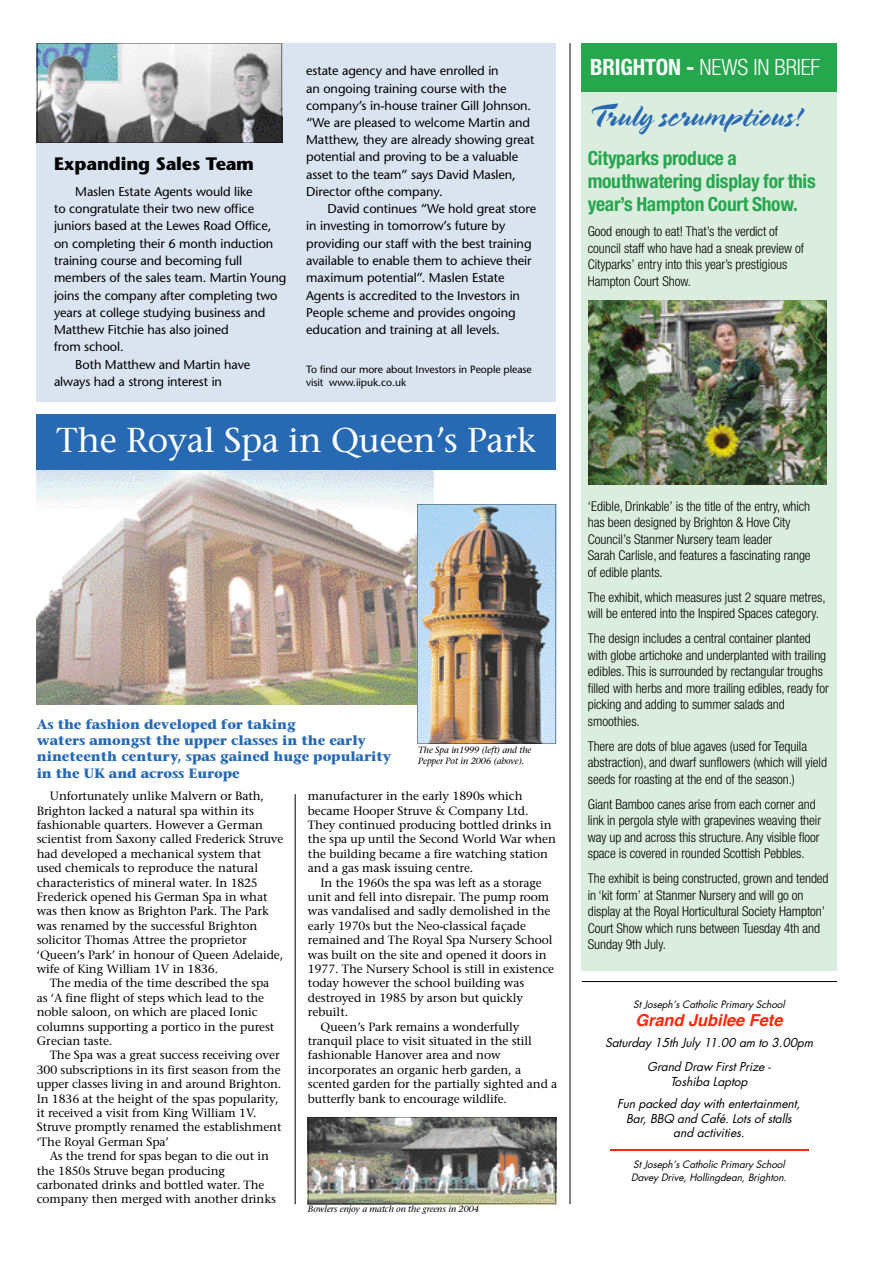
<style>
.page{position:relative;width:893px;height:1263px;background:#fff}
.page>*{position:absolute;margin:0;border:0;box-sizing:border-box;transform-origin:0 0}
.t1{font:34.5px "Stone Serif";letter-spacing:-.01em;color:#fff}
.t2{font:33px "Spring";letter-spacing:.005em;color:#2769b3}
.t3{font:300 condensed 22.5px "Helvetica Neue";letter-spacing:-.005em;color:#fff}
.t4{font:700 condensed 19.5px/23.4px "Helvetica Neue";letter-spacing:-.02em;color:#26a74e}
.t5{font:700 18px "Stone Sans";letter-spacing:-.005em;color:#000}
.t6{font:italic 700 16.5px "Helvetica";color:#ff280d}
.t7{font:300 condensed 13.5px/16.5px "Helvetica Neue";letter-spacing:-.005em;color:#000}
.t8{font:700 13.5px/16.2px "Stone Serif";letter-spacing:-.005em;color:#2769b3}
.t9{font:12.75px/17.2px "Stone Sans";letter-spacing:-.005em;color:#000}
.t10{font:12px/14.4px "Stone Serif";letter-spacing:-.005em;color:#000}
.t11{font:italic 12px/23.7px "Futura";letter-spacing:-.005em;color:#000;text-align:center}
.t12{font:10.5px/12.6px "Stone Sans";letter-spacing:-.01em;color:#000}
.t13{font:italic 9.9px/12.9px "Futura";letter-spacing:-.005em;color:#000}
.t14{font:italic 9px/10.8px "Stone Serif";letter-spacing:-.01em;color:#000}
.s1{font-weight:700}
</style>
<div class="page">
<div style="left:581px;top:73px;width:255px;height:898px;background:#dbeddf"></div>
<div style="left:581px;top:43px;width:255px;height:48px;background:#26a74e"></div>
<hr style="left:569px;top:43px;width:1px;height:1161px;background:#000">
<div style="left:37px;top:43px;width:518px;height:359px;background:#dae3f0"></div>
<img style="left:588px;top:300px;width:238px;height:184px">
<hr style="left:609px;top:1149px;width:199px;height:2px;background:#ff280d">
<svg style="left:37px;top:43px;width:245px;height:100px"></svg>
<img style="left:36px;top:460px;width:398px;height:245px">
<div style="left:37px;top:414px;width:518px;height:56px;background:#2769b3"></div>
<img style="left:417px;top:504px;width:138px;height:240px">
<img style="left:308px;top:1117px;width:247px;height:87px">
<hr style="left:295px;top:794px;width:1px;height:410px;background:#000">
<hr style="left:581px;top:981px;width:256px;height:1px;background:#000">
<h3 class="t5" style="left:54px;top:153px;width:201px">Expanding Sales Team</h3>
<p class="t9" style="left:75px;top:183px;width:179px">Maslen Estate Agents would like</p>
<p class="t9" style="left:54px;top:200px;width:202px">to congratulate their two new office</p>
<p class="t9" style="left:54px;top:217px;width:219px">juniors based at the Lewes Road Office,</p>
<p class="t9" style="left:54px;top:235px;width:221px">on completing their 6 month induction</p>
<p class="t9" style="left:54px;top:252px;width:190px">training course and becoming full</p>
<p class="t9" style="left:54px;top:269px;width:234px">members of the sales team. Martin Young</p>
<p class="t9" style="left:54px;top:286px;width:225px">joins the company after completing two</p>
<p class="t9" style="left:54px;top:304px;width:213px">years at college studying business and</p>
<p class="t9" style="left:54px;top:321px;width:176px">Matthew Fitchie has also joined</p>
<p class="t9" style="left:54px;top:338px;width:71px">from school.</p>
<p class="t9" style="left:75px;top:356px;width:177px">Both Matthew and Martin have</p>
<p class="t9" style="left:54px;top:373px;width:169px">always had a strong interest in</p>
<p class="t9" style="left:306px;top:62px;width:230px">estate agency and have enrolled in<br>an ongoing training course with the company’s in-house trainer Gill Johnson. “We are pleased to welcome Martin and Matthew, they are already showing great potential and proving to be a valuable asset to the team” says David Maslen, Director ofthe company.</p>
<p class="t9" style="left:306px;top:200px;width:231px;text-indent:21px">David continues “We hold great store in investing in tomorrow’s future by providing our staff with the best training available to enable them to achieve their maximum potential”. Maslen Estate Agents is accredited to the Investors in People scheme and provides ongoing education and training at all levels.</p>
<p class="t12" style="left:306px;top:363px;width:227px">To find our more about Investors in People please visit www.iipuk.co.uk</p>
<h1 class="t1" style="left:57px;top:419px;width:481px">The Royal Spa in Queen’s Park</h1>
<p class="t8" style="left:37px;top:716px;width:356px">As the fashion developed for taking<br>waters amongst the upper classes in the early nineteenth century, spas gained huge popularity in the UK and across Europe</p>
<p class="t14" style="left:418px;top:745px;width:115px">The Spa in1999 (left) and the<br>Pepper Pot in 2006 (above).</p>
<p class="t10" style="left:37px;top:789px;width:248px;text-indent:13px">Unfortunately unlike Malvern or Bath, Brighton lacked a natural spa within its fashionable quarters. However a German scientist from Saxony called Frederick Struve had developed a mechanical system that used chemicals to reproduce the natural characteristics of mineral water. In 1825<br>Frederick opened his German Spa in what was then know as Brighton Park. The Park was renamed by the successful Brighton solicitor Thomas Attree the proprietor ‘Queen’s Park’ in honour of Queen Adelaide, wife of King William 1V in 1836.</p>
<p class="t10" style="left:37px;top:976px;width:239px;text-indent:13px">The media of the time described the spa as ‘A fine flight of steps which lead to the noble saloon, on which are placed Ionic columns supporting a portico in the purest Grecian taste.</p>
<p class="t10" style="left:37px;top:1048px;width:246px;text-indent:13px">The Spa was a great success receiving over 300 subscriptions in its first season from the upper classes living in and around Brighton.<br>In 1836 at the height of the spas popularity, it received a visit from King William 1V.<br>Struve promptly renamed the establishment ‘The Royal German Spa’</p>
<p class="t10" style="left:37px;top:1149px;width:241px;text-indent:13px">As the trend for spas began to die out in the 1850s Struve began producing carbonated drinks and bottled water. The company then merged with another drinks</p>
<p class="t10" style="left:308px;top:789px;width:249px">manufacturer in the early 1890s which became Hooper Struve &amp; Company Ltd.<br>They continued producing bottled drinks in the spa up until the Second World War when the building became a fire watching station and a gas mask issuing centre.</p>
<p class="t10" style="left:320px;top:875px;width:223px">In the 1960s the spa was left as a storage</p>
<p class="t10" style="left:308px;top:890px;width:243px">unit and fell into disrepair. The pump room</p>
<p class="t10" style="left:308px;top:904px;width:244px">was vandalised and sadly demolished in the</p>
<p class="t10" style="left:308px;top:918px;width:219px">early 1970s but the Neo-classical façade</p>
<p class="t10" style="left:308px;top:933px;width:246px">remained and The Royal Spa Nursery School</p>
<p class="t10" style="left:308px;top:947px;width:240px">was built on the site and opened it doors in</p>
<p class="t10" style="left:308px;top:962px;width:247px">1977. The Nursery School is still in existence</p>
<p class="t10" style="left:308px;top:976px;width:218px">today however the school building was</p>
<p class="t10" style="left:308px;top:990px;width:217px">destroyed in 1985 by arson but quickly</p>
<p class="t10" style="left:308px;top:1005px;width:42px">rebuilt.</p>
<p class="t10" style="left:320px;top:1019px;width:200px">Queen’s Park remains a wonderfully</p>
<p class="t10" style="left:308px;top:1034px;width:225px">tranquil place to visit situated in the still</p>
<p class="t10" style="left:308px;top:1048px;width:194px">fashionable Hanover area and now</p>
<p class="t10" style="left:308px;top:1062px;width:215px">incorporates an organic herb garden, a</p>
<p class="t10" style="left:308px;top:1077px;width:251px">scented garden for the partially sighted and a</p>
<p class="t10" style="left:308px;top:1091px;width:200px">butterfly bank to encourage wildlife.</p>
<p class="t14" style="left:308px;top:1204px;width:173px">Bowlers enjoy a match on the greens in 2004</p>
<h3 class="t3" style="left:590px;top:54px;width:232px"><span class="s1">BRIGHTON -</span> NEWS IN BRIEF</h3>
<h2 class="t2" style="left:588px;top:96px;width:216px">Truly scrumptious!</h2>
<h3 class="t4" style="left:588px;top:146px;width:229px">Cityparks produce a mouthwatering display for this year’s Hampton Court Show.</h3>
<p class="t7" style="left:588px;top:223px;width:218px">Good enough to eat! That’s the verdict of council staff who have had a sneak preview of Cityparks’ entry into this year’s prestigious Hampton Court Show.</p>
<p class="t7" style="left:588px;top:498px;width:224px">‘Edible, Drinkable’ is the title of the entry, which has been designed by Brighton &amp; Hove City Council’s Stanmer Nursery team leader<br>Sarah Carlisle, and features a fascinating range of edible plants.</p>
<p class="t7" style="left:588px;top:589px;width:239px">The exhibit, which measures just 2 square metres, will be entered into the Inspired Spaces category.</p>
<p class="t7" style="left:588px;top:630px;width:242px">The design includes a central container planted with globe artichoke and underplanted with trailing edibles. This is surrounded by rectangular troughs filled with herbs and more trailing edibles, ready for picking and adding to summer salads and smoothies.</p>
<p class="t7" style="left:588px;top:737px;width:241px">There are dots of blue agaves (used for Tequila abstraction), and dwarf sunflowers (which will yield seeds for roasting at the end of the season.)</p>
<p class="t7" style="left:588px;top:796px;width:235px">Giant Bamboo canes arise from each corner and link in pergola style with grapevines weaving their way up and across this structure. Any visible floor space is covered in rounded Scottish Pebbles.</p>
<p class="t7" style="left:588px;top:870px;width:242px">The exhibit is being constructed, grown and tended in ‘kit form’ at Stanmer Nursery and will go on display at the Royal Horticultural Society Hampton’ Court Show which runs between Tuesday 4th and Sunday 9th July.</p>
<p class="t13" style="left:633px;top:997px;width:153px">St Joseph’s Catholic Primary School</p>
<h3 class="t6" style="left:635px;top:1013px;width:151px">Grand Jubilee Fete</h3>
<p class="t11" style="left:605px;top:1030px;width:209px">Saturday 15th July 11.00 am to 3.00pm<br>Grand Draw First Prize -</p>
<p class="t11" style="left:617px;top:1070px;width:185px;line-height:22.4px">Toshiba Laptop<br>Fun packed day with entertainment,</p>
<p class="t11" style="left:626px;top:1111px;width:167px;line-height:14.4px">Bar, BBQ and Café. Lots of stalls and activities.</p>
<p class="t13" style="left:631px;top:1158px;width:157px">St Joseph’s Catholic Primary School<br>Davey Drive, Hollingdean, Brighton.</p>
</div>
